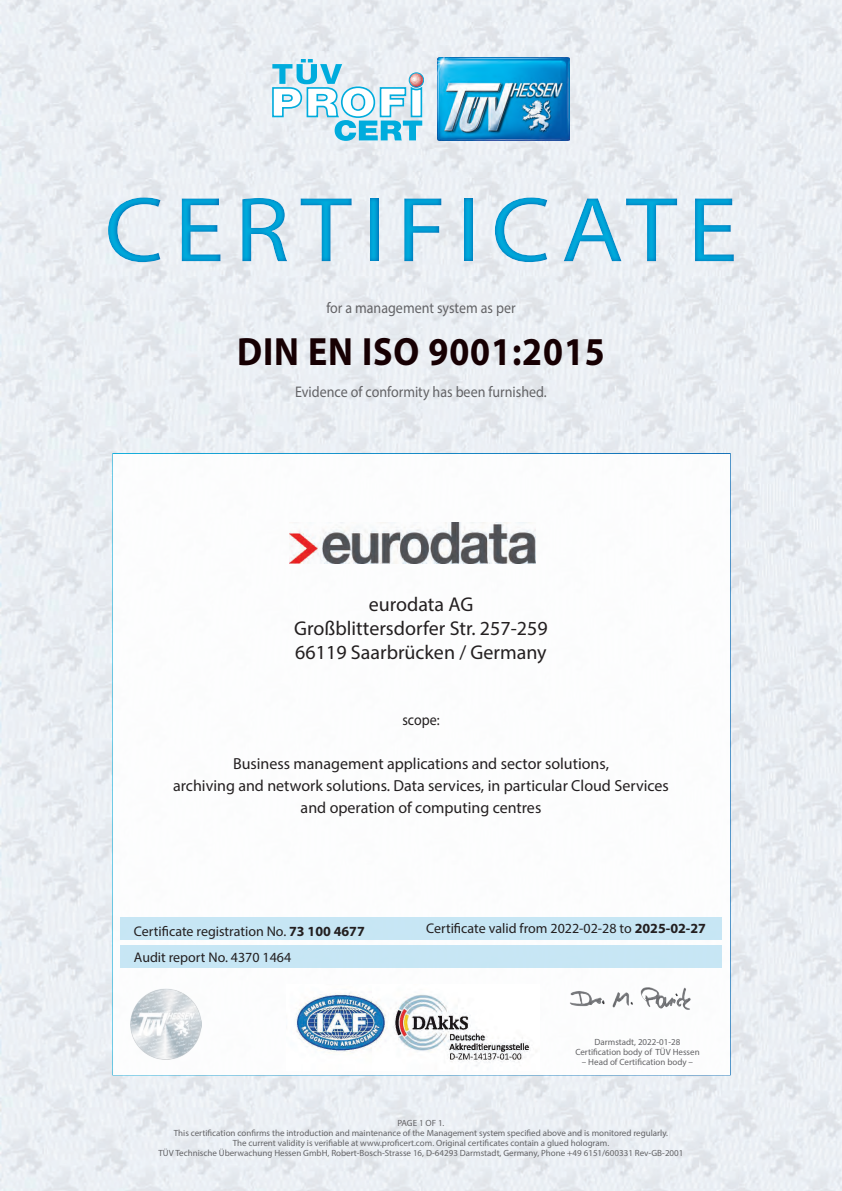
<style>
.page{position:relative;width:842px;height:1191px;background:#fff}
.page>*{position:absolute;margin:0;border:0;box-sizing:border-box;transform-origin:0 0}
.t1{font:93px "Myriad Pro";letter-spacing:.1em;color:#00acdd;scale:1.1 1}
.t2{font:700 39.6px "Myriad Pro";letter-spacing:.025em;color:#170003;scale:.91 1}
.t3{font:20px/24px "Myriad Pro";color:#231f20;text-align:center}
.t4{font:16px/21.6px "Myriad Pro";color:#231f20;text-align:center}
.t5{font:15.4px "Myriad Pro";color:#636366;scale:.91 1}
.t6{font:15.4px "Myriad Pro";color:#231f20;scale:.91 1}
.t7{font:14px/26px "Myriad Pro";color:#231f20}
.t8{font:9px/10px "Myriad Pro";color:#636366;text-align:center}
.s1{font-weight:700}
</style>
<div class="page">
<img style="left:0;top:0;width:842px;height:1191px">
<img style="left:437px;top:57px;width:132px;height:83px">
<svg style="left:272px;top:59px;width:152px;height:82px"></svg>
<div style="left:112px;top:453px;width:619px;height:622px;background:#fff;border:2px solid #fff"></div>
<div style="left:120px;top:945px;width:602px;height:23px;background:#c1e4f4"></div>
<div style="left:121px;top:917px;width:601px;height:22px;background:#c1e4f4"></div>
<img style="left:296px;top:992px;width:234px;height:74px">
<img style="left:744px;top:810px;width:77px;height:55px">
<img style="left:736px;top:724px;width:98px;height:40px">
<img style="left:735px;top:636px;width:95px;height:35px">
<img style="left:736px;top:549px;width:93px;height:35px">
<img style="left:737px;top:479px;width:91px;height:36px">
<img style="left:735px;top:1005px;width:99px;height:53px">
<img style="left:570px;top:987px;width:121px;height:23px">
<div style="left:0;top:172px;width:842px;height:114px;background:#006bb6;opacity:.75"></div>
<img style="left:130px;top:988px;width:71px;height:71px">
<img style="left:290px;top:522px;width:245px;height:41px">
<h1 class="t1" style="left:104px;top:173px;width:577px">CERTIFICATE</h1>
<h3 class="t5" style="left:326px;top:298px;width:209px">for a management system as per</h3>
<h2 class="t2" style="left:237px;top:326px;width:406px">DIN EN ISO 9001:2015</h2>
<h3 class="t5" style="left:295px;top:382px;width:278px">Evidence of conformity has been furnished.</h3>
<h3 class="t3" style="left:294px;top:591px;width:255px">eurodata AG<br>Großblittersdorfer Str. 257-259<br>66119 Saarbrücken / Germany</h3>
<h3 class="t6" style="left:402px;top:710px;width:42px">scope:</h3>
<h3 class="t4" style="left:173px;top:753px;width:497px">Business management applications and sector solutions,<br>archiving and network solutions. Data services, in particular Cloud Services and operation of computing centres</h3>
<h3 class="t7" style="left:134px;top:917px;width:232px">Certificate registration No. <span class="s1">73 100 4677<br></span>Audit report No. 4370 1464</h3>
<h3 class="t7" style="left:426px;top:915px;width:281px">Certificate valid from 2022-02-28 to <span class="s1">2025-02-27</span></h3>
<p class="t8" style="left:575px;top:1037px;width:126px">Darmstadt, 2022-01-28<br>Certification body of TÜV Hessen</p>
<p class="t8" style="left:582px;top:1057px;width:113px">– Head of Certification body –</p>
<p class="t8" style="left:159px;top:1118px;width:526px">PAGE 1 OF 1.<br>This certification confirms the introduction and maintenance of the Management system specified above and is monitored regularly.<br>The current validity is verifiable at www.proficert.com. Original certificates contain a glued hologram.<br>TÜV Technische Überwachung Hessen GmbH, Robert-Bosch-Strasse 16, D-64293 Darmstadt, Germany, Phone +49 6151/600331 Rev-GB-2001</p>
</div>
